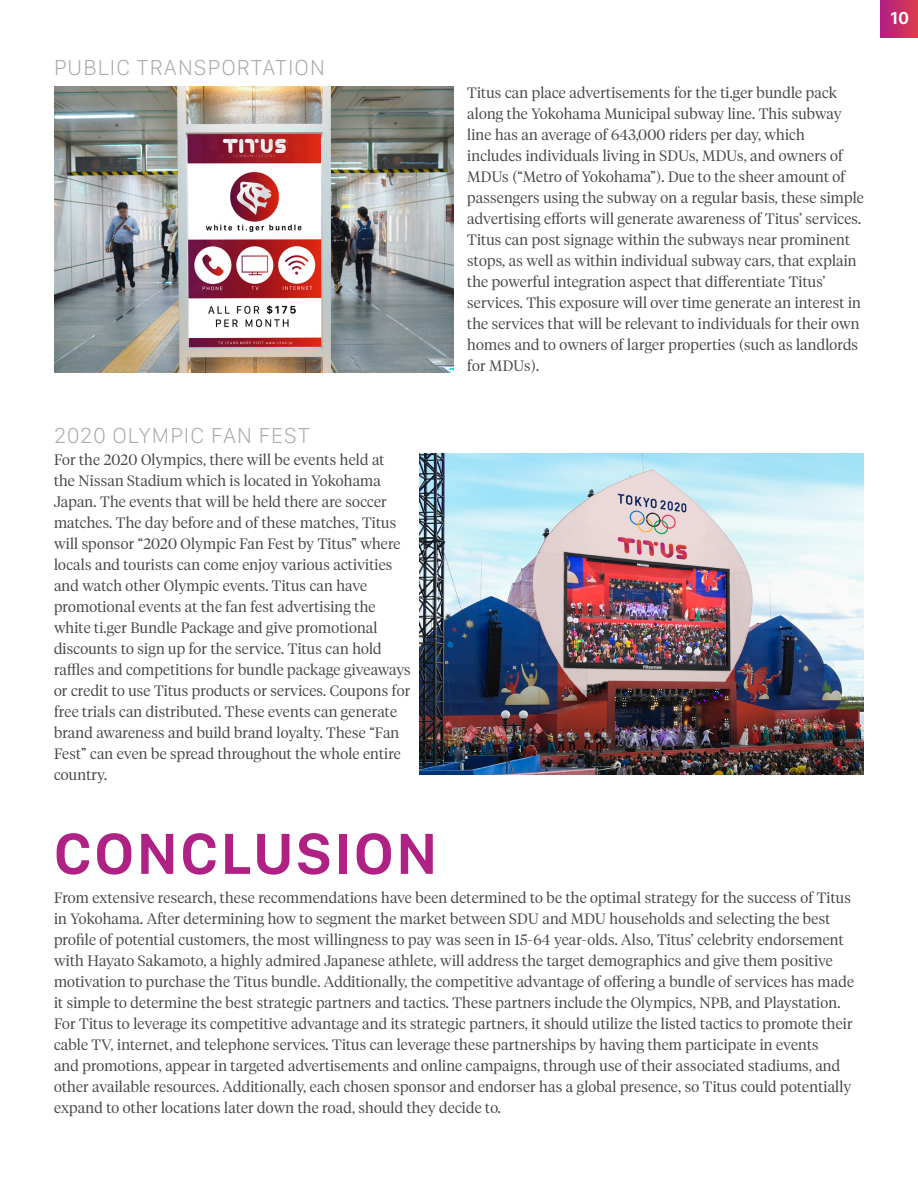
<style>
.page{position:relative;width:918px;height:1188px;background:#fff}
.page>*{position:absolute;margin:0;border:0;box-sizing:border-box;transform-origin:0 0}
.t1{font:600 60px "SF Compact Display";letter-spacing:.05em;color:#b02185}
.t2{font:100 22.5px "SF Compact Display";letter-spacing:.05em;color:#a8a9ad}
.t3{font:600 18px "SF Compact Display";color:#fff}
._10_Light{font:300 15px/21px "Tiempos Headline";letter-spacing:.015em;color:#484848}
</style>
<div class="page">
<img style="left:420px;top:453px;width:444px;height:321px">
<img style="left:54px;top:86px;width:400px;height:286px">
<svg style="left:881px;top:0;width:37px;height:37px"></svg>
<p class="t2" style="left:54px;top:54px;width:272px">PUBLIC TRANSPORTATION</p>
<p class="t2" style="left:54px;top:422px;width:257px">2020 OLYMPIC FAN FEST</p>
<p class="_10_Light" style="left:54px;top:449px;width:358px">For the 2020 Olympics, there will be events held at<br>the Nissan Stadium which is located in Yokohama Japan. The events that will be held there are soccer matches. The day before and of these matches, Titus will sponsor “2020 Olympic Fan Fest by Titus” where locals and tourists can come enjoy various activities and watch other Olympic events. Titus can have promotional events at the fan fest advertising the white ti.ger Bundle Package and give promotional discounts to sign up for the service. Titus can hold raffles and competitions for bundle package giveaways or credit to use Titus products or services. Coupons for free trials can distributed. These events can generate brand awareness and build brand loyalty. These “Fan Fest” can even be spread throughout the whole entire country.</p>
<p class="_10_Light" style="left:467px;top:82px;width:398px">Titus can place advertisements for the ti.ger bundle pack along the Yokohama Municipal subway line. This subway line has an average of 643,000 riders per day, which<br>includes individuals living in SDUs, MDUs, and owners of MDUs (“Metro of Yokohama”). Due to the sheer amount of passengers using the subway on a regular basis, these simple advertising efforts will generate awareness of Titus’ services.<br>Titus can post signage within the subways near prominent stops, as well as within individual subway cars, that explain the powerful integration aspect that differentiate Titus’ services. This exposure will over time generate an interest in the services that will be relevant to individuals for their own homes and to owners of larger properties (such as landlords for MDUs).</p>
<p class="t1" style="left:54px;top:818px;width:384px">CONCLUSION</p>
<p class="_10_Light" style="left:54px;top:886px;width:802px">From extensive research, these recommendations have been determined to be the optimal strategy for the success of Titus in Yokohama. After determining how to segment the market between SDU and MDU households and selecting the best profile of potential customers, the most willingness to pay was seen in 15-64 year-olds. Also, Titus’ celebrity endorsement with Hayato Sakamoto, a highly admired Japanese athlete, will address the target demographics and give them positive motivation to purchase the Titus bundle. Additionally, the competitive advantage of offering a bundle of services has made it simple to determine the best strategic partners and tactics. These partners include the Olympics, NPB, and Playstation.<br>For Titus to leverage its competitive advantage and its strategic partners, it should utilize the listed tactics to promote their cable TV, internet, and telephone services. Titus can leverage these partnerships by having them participate in events<br>and promotions, appear in targeted advertisements and online campaigns, through use of their associated stadiums, and other available resources. Additionally, each chosen sponsor and endorser has a global presence, so Titus could potentially expand to other locations later down the road, should they decide to.</p>
<p class="t3" style="left:890px;top:7px;width:20px">10</p>
</div>
